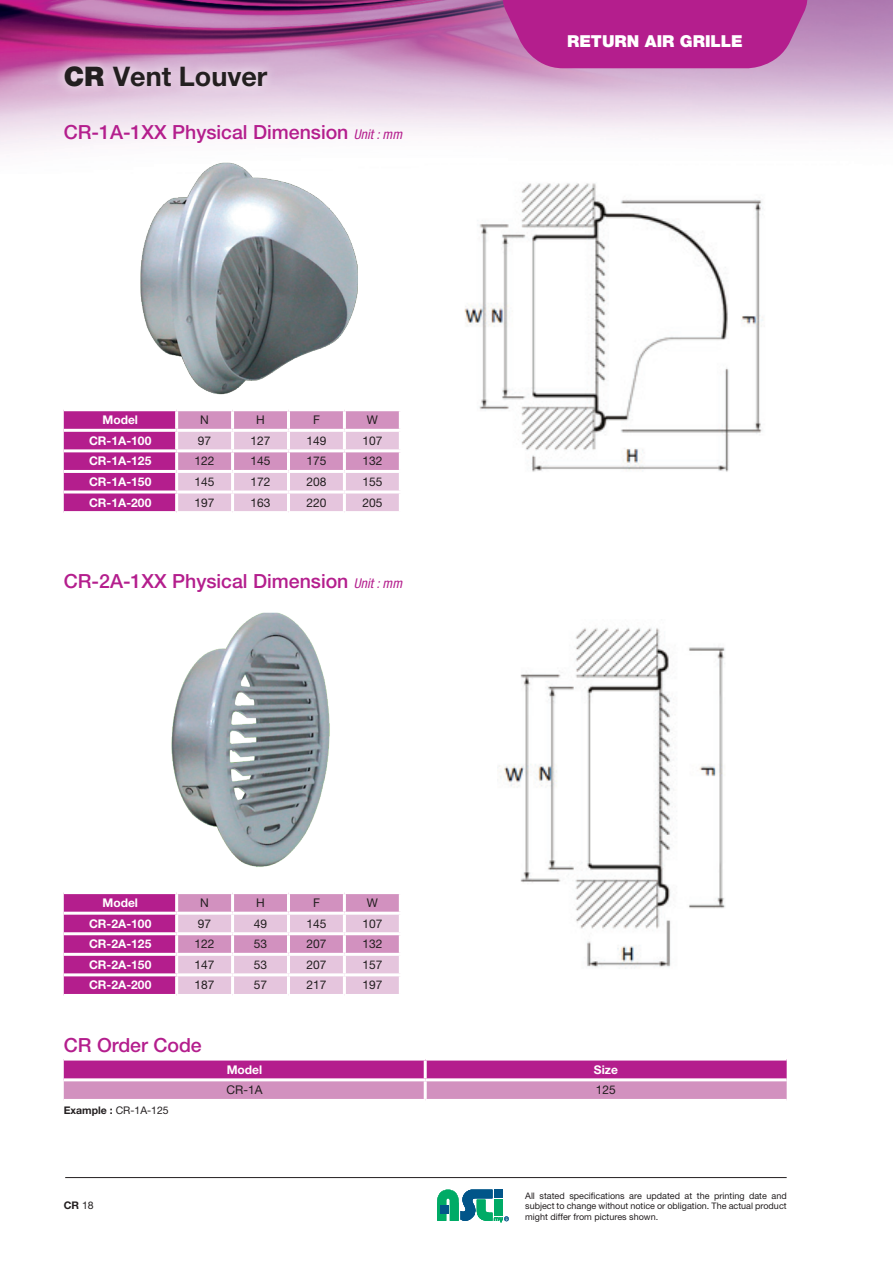
<style>
.page{position:relative;width:893px;height:1263px;background:#fff}
.page>*{position:absolute;margin:0;border:0;box-sizing:border-box;transform-origin:0 0}
.t1{font:700 27px "Helvetica Neue LT Pro";color:#231f20}
.t2{font:500 19.5px "Helvetica Neue LT Pro";color:#b41e8d}
.t3{font:900 16.5px "Helvetica Neue LT Pro";color:#fff}
.t4{font:12px "Helvetica Neue LT Pro";color:#231f20}
.t5{font:700 12px "Helvetica Neue LT Pro";color:#fff}
.t6{font:10.5px "Helvetica Neue LT Pro";color:#231f20}
.t7{font:700 10.5px "Helvetica Neue LT Pro";color:#231f20}
.t8{font:9px/10.8px "Helvetica Neue LT Pro";color:#231f20;text-align:justify}
.s1{font-weight:900}
.s2{font-weight:400;font-style:italic;font-stretch:condensed;font-size:13.5px}
.s3{font-weight:700}
.s4{font-weight:400}
</style>
<div class="page">
<img style="left:0;top:0;width:893px;height:151px">
<svg style="left:437px;top:1189px;width:72px;height:34px"></svg>
<hr style="left:65px;top:1177px;width:722px;height:1px;background:#231f20">
<svg style="left:493px;top:0;width:324px;height:68px;background:#b52e94"></svg>
<svg style="left:64px;top:1060px;width:723px;height:39px;background:#c45ca8"></svg>
<hr style="left:424px;top:1060px;width:3px;height:18px;background:#fff">
<hr style="left:64px;top:1078px;width:361px;height:3px;background:#fff">
<hr style="left:425px;top:1078px;width:362px;height:3px;background:#fff">
<hr style="left:424px;top:1081px;width:3px;height:18px;background:#fff">
<svg style="left:54px;top:54px;width:224px;height:43px;background:#dcb8d6"></svg>
<svg style="left:64px;top:411px;width:335px;height:100px;background:#d081bb"></svg>
<hr style="left:64px;top:429px;width:113px;height:3px;background:#fff">
<hr style="left:175px;top:432px;width:3px;height:17px;background:#fff">
<hr style="left:231px;top:432px;width:3px;height:17px;background:#fff">
<hr style="left:287px;top:432px;width:3px;height:17px;background:#fff">
<hr style="left:343px;top:432px;width:3px;height:17px;background:#fff">
<hr style="left:64px;top:449px;width:113px;height:3px;background:#fff">
<hr style="left:177px;top:449px;width:56px;height:3px;background:#fff">
<hr style="left:175px;top:452px;width:3px;height:18px;background:#fff">
<hr style="left:233px;top:449px;width:55px;height:3px;background:#fff">
<hr style="left:231px;top:452px;width:3px;height:18px;background:#fff">
<hr style="left:288px;top:449px;width:56px;height:3px;background:#fff">
<hr style="left:287px;top:452px;width:3px;height:18px;background:#fff">
<hr style="left:344px;top:449px;width:58px;height:3px;background:#fff">
<hr style="left:343px;top:452px;width:3px;height:18px;background:#fff">
<hr style="left:64px;top:470px;width:113px;height:3px;background:#fff">
<hr style="left:177px;top:470px;width:56px;height:3px;background:#fff">
<hr style="left:175px;top:473px;width:3px;height:17px;background:#fff">
<hr style="left:233px;top:470px;width:55px;height:3px;background:#fff">
<hr style="left:231px;top:473px;width:3px;height:17px;background:#fff">
<hr style="left:288px;top:470px;width:56px;height:3px;background:#fff">
<hr style="left:287px;top:473px;width:3px;height:17px;background:#fff">
<hr style="left:344px;top:470px;width:58px;height:3px;background:#fff">
<hr style="left:343px;top:473px;width:3px;height:17px;background:#fff">
<hr style="left:64px;top:490px;width:113px;height:3px;background:#fff">
<hr style="left:177px;top:490px;width:56px;height:3px;background:#fff">
<hr style="left:175px;top:493px;width:3px;height:18px;background:#fff">
<hr style="left:233px;top:490px;width:55px;height:3px;background:#fff">
<hr style="left:231px;top:493px;width:3px;height:18px;background:#fff">
<hr style="left:288px;top:490px;width:56px;height:3px;background:#fff">
<hr style="left:287px;top:493px;width:3px;height:18px;background:#fff">
<hr style="left:344px;top:490px;width:58px;height:3px;background:#fff">
<hr style="left:343px;top:493px;width:3px;height:18px;background:#fff">
<svg style="left:64px;top:894px;width:335px;height:100px;background:#d080bb"></svg>
<hr style="left:175px;top:894px;width:3px;height:18px;background:#fff">
<hr style="left:231px;top:894px;width:3px;height:18px;background:#fff">
<hr style="left:287px;top:894px;width:3px;height:18px;background:#fff">
<hr style="left:343px;top:894px;width:3px;height:18px;background:#fff">
<hr style="left:64px;top:912px;width:113px;height:3px;background:#fff">
<hr style="left:177px;top:912px;width:56px;height:3px;background:#fff">
<hr style="left:175px;top:915px;width:3px;height:17px;background:#fff">
<hr style="left:233px;top:912px;width:55px;height:3px;background:#fff">
<hr style="left:231px;top:915px;width:3px;height:17px;background:#fff">
<hr style="left:288px;top:912px;width:56px;height:3px;background:#fff">
<hr style="left:287px;top:915px;width:3px;height:17px;background:#fff">
<hr style="left:344px;top:912px;width:58px;height:3px;background:#fff">
<hr style="left:343px;top:915px;width:3px;height:17px;background:#fff">
<hr style="left:64px;top:932px;width:113px;height:3px;background:#fff">
<hr style="left:177px;top:932px;width:56px;height:3px;background:#fff">
<hr style="left:175px;top:935px;width:3px;height:18px;background:#fff">
<hr style="left:233px;top:932px;width:55px;height:3px;background:#fff">
<hr style="left:231px;top:935px;width:3px;height:18px;background:#fff">
<hr style="left:288px;top:932px;width:56px;height:3px;background:#fff">
<hr style="left:287px;top:935px;width:3px;height:18px;background:#fff">
<hr style="left:344px;top:932px;width:58px;height:3px;background:#fff">
<hr style="left:343px;top:935px;width:3px;height:18px;background:#fff">
<hr style="left:64px;top:953px;width:113px;height:3px;background:#fff">
<hr style="left:177px;top:953px;width:56px;height:3px;background:#fff">
<hr style="left:175px;top:956px;width:3px;height:17px;background:#fff">
<hr style="left:233px;top:953px;width:55px;height:3px;background:#fff">
<hr style="left:231px;top:956px;width:3px;height:17px;background:#fff">
<hr style="left:288px;top:953px;width:56px;height:3px;background:#fff">
<hr style="left:287px;top:956px;width:3px;height:17px;background:#fff">
<hr style="left:344px;top:953px;width:58px;height:3px;background:#fff">
<hr style="left:343px;top:956px;width:3px;height:17px;background:#fff">
<hr style="left:64px;top:973px;width:113px;height:3px;background:#fff">
<hr style="left:177px;top:973px;width:56px;height:3px;background:#fff">
<hr style="left:175px;top:976px;width:3px;height:18px;background:#fff">
<hr style="left:233px;top:973px;width:55px;height:3px;background:#fff">
<hr style="left:231px;top:976px;width:3px;height:18px;background:#fff">
<hr style="left:288px;top:973px;width:56px;height:3px;background:#fff">
<hr style="left:287px;top:976px;width:3px;height:18px;background:#fff">
<hr style="left:344px;top:973px;width:58px;height:3px;background:#fff">
<hr style="left:343px;top:976px;width:3px;height:18px;background:#fff">
<img style="left:87px;top:119px;width:319px;height:319px">
<img style="left:91px;top:612px;width:309px;height:288px">
<img style="left:464px;top:183px;width:299px;height:289px">
<img style="left:497px;top:627px;width:228px;height:342px">
<h1 class="t1" style="left:64px;top:59px;width:205px"><span class="s1">CR</span> Vent Louver</h1>
<h2 class="t2" style="left:64px;top:120px;width:340px">CR-1A-1XX Physical Dimension <span class="s2">Unit : mm</span></h2>
<h3 class="t5" style="left:102px;top:413px;width:37px">Model</h3>
<h3 class="t4" style="left:200px;top:413px;width:10px">N</h3>
<h3 class="t4" style="left:256px;top:413px;width:10px">H</h3>
<h3 class="t4" style="left:313px;top:413px;width:8px">F</h3>
<h3 class="t4" style="left:367px;top:413px;width:13px">W</h3>
<h3 class="t5" style="left:89px;top:433px;width:64px">CR-1A-100</h3>
<h3 class="t4" style="left:198px;top:433px;width:15px">97</h3>
<h3 class="t4" style="left:251px;top:433px;width:22px">127</h3>
<h3 class="t4" style="left:306px;top:433px;width:22px">149</h3>
<h3 class="t4" style="left:362px;top:433px;width:22px">107</h3>
<h3 class="t5" style="left:89px;top:454px;width:64px">CR-1A-125</h3>
<h3 class="t4" style="left:195px;top:454px;width:22px">122</h3>
<h3 class="t4" style="left:251px;top:454px;width:22px">145</h3>
<h3 class="t4" style="left:306px;top:454px;width:22px">175</h3>
<h3 class="t4" style="left:362px;top:454px;width:22px">132</h3>
<h3 class="t5" style="left:89px;top:474px;width:64px">CR-1A-150</h3>
<h3 class="t4" style="left:195px;top:475px;width:22px">145</h3>
<h3 class="t4" style="left:251px;top:475px;width:22px">172</h3>
<h3 class="t4" style="left:306px;top:475px;width:22px">208</h3>
<h3 class="t4" style="left:362px;top:475px;width:22px">155</h3>
<h3 class="t5" style="left:89px;top:495px;width:64px">CR-1A-200</h3>
<h3 class="t4" style="left:195px;top:495px;width:22px">197</h3>
<h3 class="t4" style="left:251px;top:495px;width:22px">163</h3>
<h3 class="t4" style="left:306px;top:495px;width:22px">220</h3>
<h3 class="t4" style="left:362px;top:495px;width:22px">205</h3>
<h2 class="t2" style="left:64px;top:569px;width:340px">CR-2A-1XX Physical Dimension <span class="s2">Unit : mm</span></h2>
<h3 class="t5" style="left:102px;top:895px;width:37px">Model</h3>
<h3 class="t4" style="left:200px;top:896px;width:10px">N</h3>
<h3 class="t4" style="left:256px;top:896px;width:10px">H</h3>
<h3 class="t4" style="left:313px;top:896px;width:8px">F</h3>
<h3 class="t4" style="left:367px;top:896px;width:13px">W</h3>
<h3 class="t5" style="left:89px;top:916px;width:64px">CR-2A-100</h3>
<h3 class="t4" style="left:198px;top:916px;width:15px">97</h3>
<h3 class="t4" style="left:254px;top:916px;width:15px">49</h3>
<h3 class="t4" style="left:306px;top:916px;width:22px">145</h3>
<h3 class="t4" style="left:362px;top:916px;width:22px">107</h3>
<h3 class="t5" style="left:89px;top:937px;width:64px">CR-2A-125</h3>
<h3 class="t4" style="left:195px;top:937px;width:22px">122</h3>
<h3 class="t4" style="left:254px;top:937px;width:15px">53</h3>
<h3 class="t4" style="left:306px;top:937px;width:22px">207</h3>
<h3 class="t4" style="left:362px;top:937px;width:22px">132</h3>
<h3 class="t5" style="left:89px;top:957px;width:64px">CR-2A-150</h3>
<h3 class="t4" style="left:195px;top:957px;width:22px">147</h3>
<h3 class="t4" style="left:254px;top:957px;width:15px">53</h3>
<h3 class="t4" style="left:306px;top:957px;width:22px">207</h3>
<h3 class="t4" style="left:362px;top:957px;width:22px">157</h3>
<h3 class="t5" style="left:89px;top:978px;width:64px">CR-2A-200</h3>
<h3 class="t4" style="left:195px;top:978px;width:22px">187</h3>
<h3 class="t4" style="left:254px;top:978px;width:15px">57</h3>
<h3 class="t4" style="left:306px;top:978px;width:22px">217</h3>
<h3 class="t4" style="left:362px;top:978px;width:22px">197</h3>
<h2 class="t2" style="left:64px;top:1033px;width:140px">CR Order Code</h2>
<h3 class="t3" style="left:567px;top:31px;width:177px">RETURN AIR GRILLE</h3>
<p class="t6" style="left:64px;top:1104px;width:106px"><span class="s3">Example :</span> CR-1A-125</p>
<p class="t7" style="left:64px;top:1199px;width:31px">CR <span class="s4">18</span></p>
<h3 class="t5" style="left:227px;top:1062px;width:37px">Model</h3>
<h3 class="t5" style="left:594px;top:1062px;width:25px">Size</h3>
<h3 class="t4" style="left:226px;top:1083px;width:37px">CR-1A</h3>
<h3 class="t4" style="left:596px;top:1083px;width:22px">125</h3>
<p class="t8" style="left:525px;top:1190px;width:263px">All stated specifications are updated at the printing date and subject to change without notice or obligation. The actual product might differ from pictures shown.</p>
</div>
